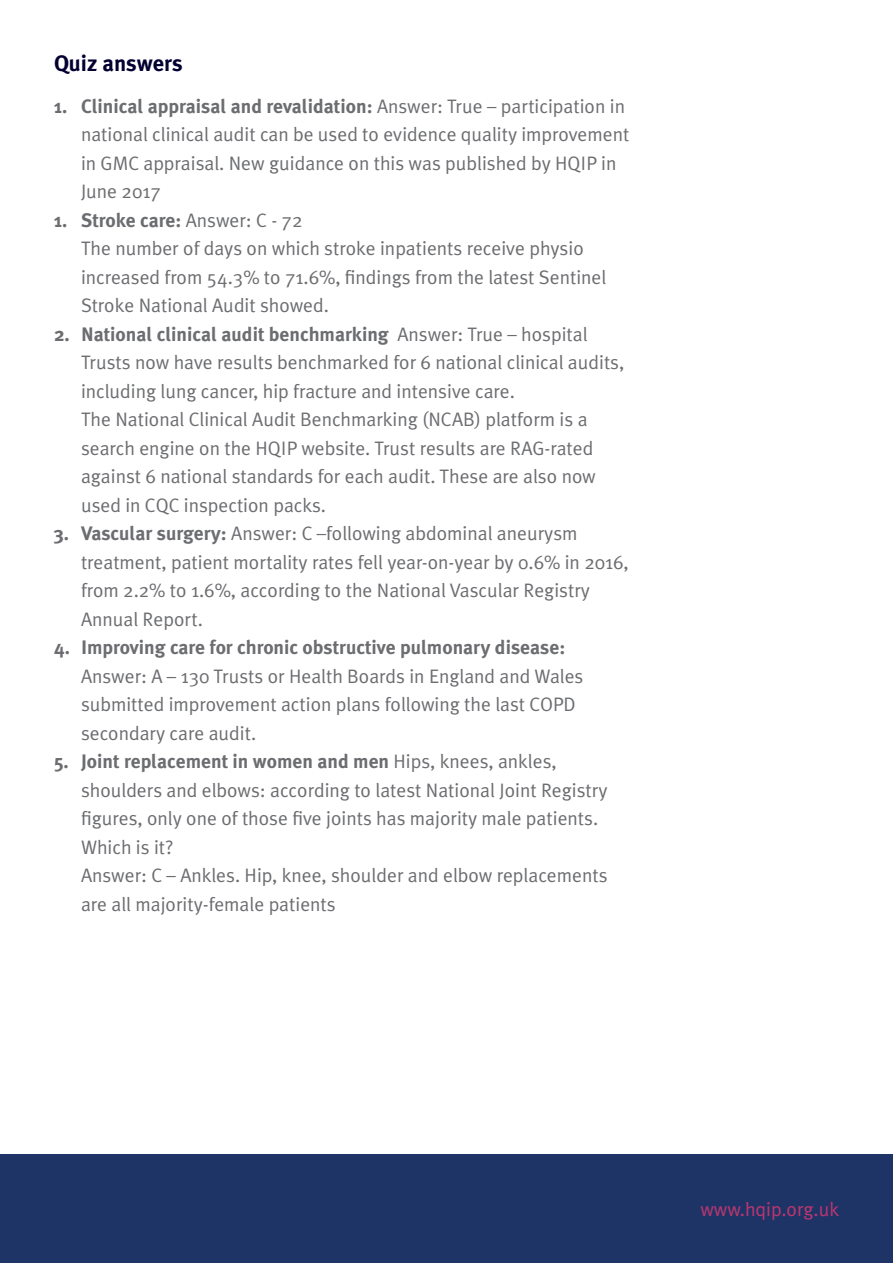
<style>
.page{position:relative;width:893px;height:1263px;background:#fff}
.page>*{position:absolute;margin:0;border:0;box-sizing:border-box;transform-origin:0 0}
.Numbered_heading{font:700 22.5px "Meta Plus";color:#040031}
.t1{font:19.5px/28.5px "Meta Plus Normal";color:#6c6d70}
.Body{font:19.5px "Meta Plus Normal";color:#bf366f}
.s1{font-family:"Meta Plus";font-weight:700}
</style>
<div class="page">
<div style="left:0;top:1154px;width:893px;height:109px;background:#1e3467"></div>
<p class="Numbered_heading" style="left:54px;top:51px;width:130px">Quiz answers</p>
<p class="t1" style="left:81px;top:91px;width:550px;text-indent:-27px"><span class="s1">1. Clinical appraisal and revalidation:</span> Answer: True – participation in national clinical audit can be used to evidence quality improvement in GMC appraisal. New guidance on this was published by HQIP in June 2017</p>
<p class="t1" style="left:81px;top:205px;width:527px;text-indent:-27px"><span class="s1">1. Stroke care:</span> Answer: C - 72<br>The number of days on which stroke inpatients receive physio increased from 54.3% to 71.6%, findings from the latest Sentinel Stroke National Audit showed.</p>
<p class="t1" style="left:81px;top:319px;width:545px;text-indent:-27px"><span class="s1">2. National clinical audit benchmarking</span> Answer: True – hospital Trusts now have results benchmarked for 6 national clinical audits, including lung cancer, hip fracture and intensive care.<br>The National Clinical Audit Benchmarking (NCAB) platform is a search engine on the HQIP website. Trust results are RAG-rated against 6 national standards for each audit. These are also now used in CQC inspection packs.</p>
<p class="t1" style="left:81px;top:519px;width:549px;text-indent:-27px"><span class="s1">3. Vascular surgery:</span> Answer: C –following abdominal aneurysm treatment, patient mortality rates fell year-on-year by 0.6% in 2016, from 2.2% to 1.6%, according to the National Vascular Registry Annual Report.</p>
<p class="t1" style="left:81px;top:633px;width:504px;text-indent:-27px"><span class="s1">4. Improving care for chronic obstructive pulmonary disease:<br></span>Answer: A – 130 Trusts or Health Boards in England and Wales submitted improvement action plans following the last COPD secondary care audit.</p>
<p class="t1" style="left:81px;top:747px;width:528px;text-indent:-27px"><span class="s1">5. Joint replacement in women and men</span> Hips, knees, ankles, shoulders and elbows: according to latest National Joint Registry figures, only one of those five joints has majority male patients.<br>Which is it?<br>Answer: C – Ankles. Hip, knee, shoulder and elbow replacements are all majority-female patients</p>
<p class="Body" style="left:700px;top:1197px;width:140px">www.hqip.org.uk</p>
</div>
